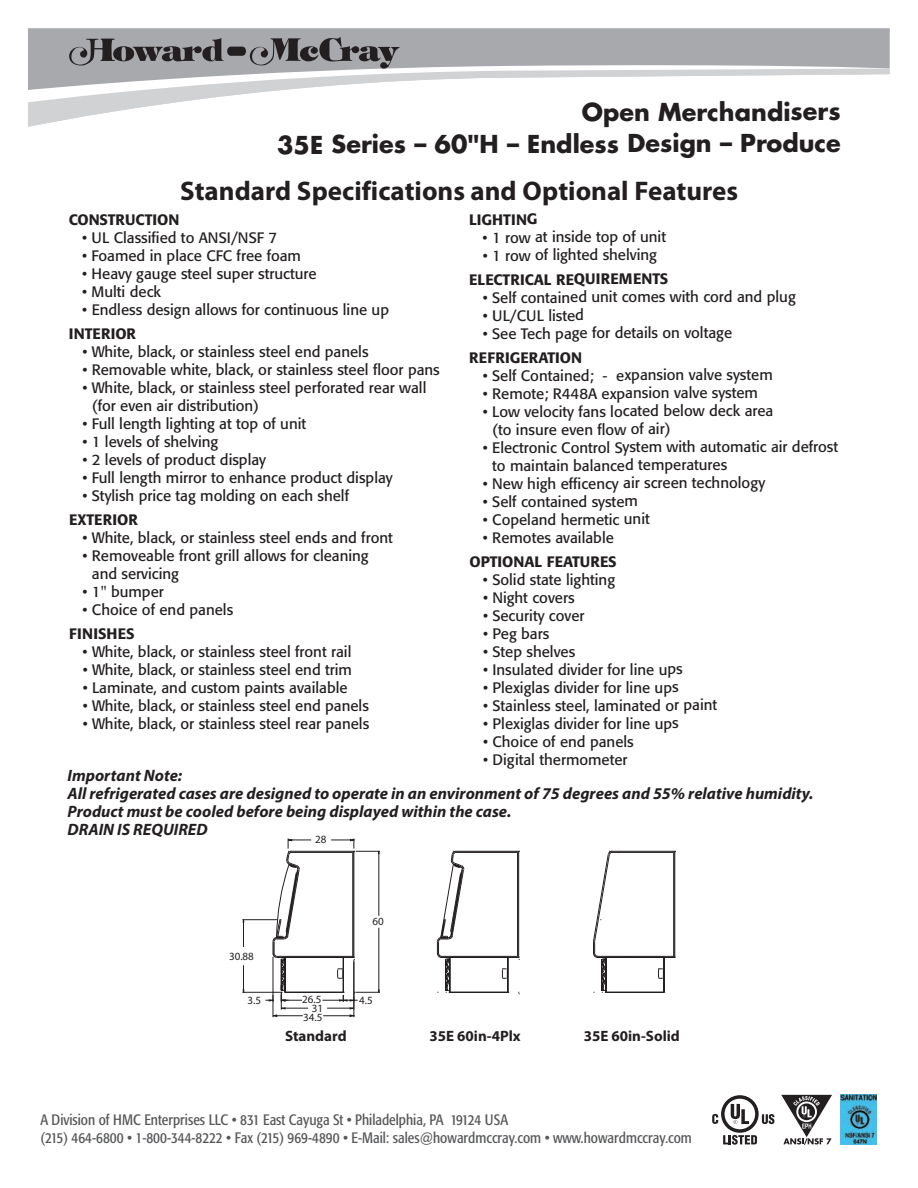
<style>
.page{position:relative;width:918px;height:1188px;background:#fff}
.page>*{position:absolute;margin:0;border:0;box-sizing:border-box;transform-origin:0 0}
.t1{font:700 27px "Myriad Pro";color:#231f20}
.t2{font:700 24px/32px "Futura";letter-spacing:-.005em;color:#231f20;text-align:right}
.t3{font:italic 700 16.5px/18px "Myriad Pro";color:#231f20}
.t4{font:15px/18px "Formata";color:#231f20}
.t5{font:condensed 15px/18px "Formata";color:#57585a}
.t6{font:500 15px "Formata";color:#231f20}
.t7{font:700 15px "Myriad Pro";color:#231f20}
.t8{font:500 15px "Formata";letter-spacing:.02em;color:#231f20}
.t9{font:10.95px "Myriad";color:#231f20}
</style>
<div class="page">
<hr style="left:291px;top:851px;width:63px;height:1px;background:#231f20">
<hr style="left:276px;top:957px;width:78px;height:1px;background:#231f20">
<hr style="left:291px;top:852px;width:62px;height:1px;background:#231f20">
<hr style="left:285px;top:992px;width:58px;height:1px;background:#231f20">
<hr style="left:276px;top:956px;width:77px;height:1px;background:#231f20">
<hr style="left:242px;top:992px;width:40px;height:1px;background:#231f20">
<hr style="left:242px;top:919px;width:36px;height:1px;background:#231f20">
<svg style="left:243px;top:919px;width:1px;height:28px"></svg>
<svg style="left:243px;top:965px;width:1px;height:28px"></svg>
<hr style="left:378px;top:928px;width:1px;height:62px;background:#231f20">
<hr style="left:378px;top:854px;width:1px;height:62px;background:#231f20">
<hr style="left:352px;top:852px;width:1px;height:104px;background:#231f20">
<hr style="left:353px;top:851px;width:1px;height:107px;background:#231f20">
<hr style="left:353px;top:960px;width:1px;height:42px;background:#231f20">
<svg style="left:322px;top:990px;width:58px;height:27px"></svg>
<hr style="left:343px;top:958px;width:1px;height:34px;background:#231f20">
<svg style="left:337px;top:968px;width:6px;height:11px"></svg>
<svg style="left:331px;top:838px;width:49px;height:16px"></svg>
<hr style="left:441px;top:957px;width:78px;height:1px;background:#231f20">
<hr style="left:456px;top:852px;width:62px;height:1px;background:#231f20">
<hr style="left:456px;top:851px;width:63px;height:1px;background:#231f20">
<hr style="left:450px;top:992px;width:58px;height:1px;background:#231f20">
<hr style="left:441px;top:956px;width:77px;height:1px;background:#231f20">
<hr style="left:507px;top:957px;width:1px;height:35px;background:#231f20">
<hr style="left:508px;top:958px;width:1px;height:34px;background:#231f20">
<svg style="left:502px;top:968px;width:5px;height:11px"></svg>
<svg style="left:265px;top:838px;width:46px;height:179px"></svg>
<svg style="left:437px;top:850px;width:28px;height:143px"></svg>
<svg style="left:516px;top:850px;width:160px;height:144px"></svg>
<img style="left:841px;top:1095px;width:35px;height:49px">
<svg style="left:781px;top:1095px;width:51px;height:50px"></svg>
<svg style="left:712px;top:1095px;width:62px;height:50px"></svg>
<svg style="left:28px;top:103px;width:143px;height:24px"></svg>
<svg style="left:28px;top:90px;width:253px;height:13px;fill:#d1d2d4"></svg>
<svg style="left:28px;top:28px;width:862px;height:62px;fill:#a8a9ad"></svg>
<svg style="left:69px;top:37px;width:331px;height:32px;background:#818083"></svg>
<h2 class="t2" style="left:277px;top:98px;width:565px">Open Merchandisers<br>35E Series – 60"H – Endless Design – Produce</h2>
<h1 class="t1" style="left:180px;top:181px;width:560px">Standard Specifications and Optional Features</h1>
<p class="t6" style="left:469px;top:213px;width:70px">LIGHTING</p>
<p class="t4" style="left:483px;top:229px;width:185px">• 1 row at inside top of unit</p>
<p class="t4" style="left:483px;top:247px;width:176px">• 1 row of lighted shelving</p>
<p class="t6" style="left:469px;top:273px;width:201px">ELECTRICAL REQUIREMENTS</p>
<p class="t4" style="left:483px;top:289px;width:315px">• Self contained unit comes with cord and plug</p>
<p class="t4" style="left:483px;top:308px;width:103px">• UL/CUL listed</p>
<p class="t4" style="left:483px;top:325px;width:251px">• See Tech page for details on voltage</p>
<p class="t6" style="left:469px;top:351px;width:114px">REFRIGERATION</p>
<p class="t4" style="left:483px;top:367px;width:292px">• Self Contained; - expansion valve system</p>
<p class="t4" style="left:483px;top:385px;width:277px">• Remote; R448A expansion valve system</p>
<p class="t4" style="left:492px;top:404px;width:283px;text-indent:-9px">• Low velocity fans located below deck area (to insure even flow of air)</p>
<p class="t4" style="left:492px;top:439px;width:347px;text-indent:-9px">• Electronic Control System with automatic air defrost to maintain balanced temperatures</p>
<p class="t4" style="left:483px;top:475px;width:284px">• New high efficency air screen technology</p>
<p class="t4" style="left:483px;top:494px;width:157px">• Self contained system</p>
<p class="t4" style="left:483px;top:512px;width:168px">• Copeland hermetic unit</p>
<p class="t4" style="left:483px;top:530px;width:132px">• Remotes available</p>
<p class="t6" style="left:469px;top:555px;width:149px">OPTIONAL FEATURES</p>
<p class="t4" style="left:483px;top:572px;width:134px">• Solid state lighting</p>
<p class="t4" style="left:483px;top:590px;width:93px">• Night covers</p>
<p class="t4" style="left:483px;top:608px;width:103px">• Security cover</p>
<p class="t4" style="left:483px;top:626px;width:68px">• Peg bars</p>
<p class="t4" style="left:483px;top:644px;width:94px">• Step shelves</p>
<p class="t4" style="left:483px;top:662px;width:201px">• Insulated divider for line ups</p>
<p class="t4" style="left:483px;top:680px;width:197px">• Plexiglas divider for line ups</p>
<p class="t4" style="left:483px;top:698px;width:236px">• Stainless steel, laminated or paint</p>
<p class="t4" style="left:483px;top:716px;width:197px">• Plexiglas divider for line ups</p>
<p class="t4" style="left:483px;top:734px;width:152px">• Choice of end panels</p>
<p class="t4" style="left:483px;top:752px;width:146px">• Digital thermometer</p>
<p class="t3" style="left:67px;top:768px;width:748px">Important Note:<br>All refrigerated cases are designed to operate in an environment of 75 degrees and 55% relative humidity.<br>Product must be cooled before being displayed within the case.<br>DRAIN IS REQUIRED</p>
<p class="t6" style="left:69px;top:213px;width:112px">CONSTRUCTION</p>
<p class="t4" style="left:82px;top:230px;width:197px">• UL Classified to ANSI/NSF 7</p>
<p class="t4" style="left:82px;top:248px;width:220px">• Foamed in place CFC free foam</p>
<p class="t4" style="left:82px;top:266px;width:236px">• Heavy gauge steel super structure</p>
<p class="t4" style="left:82px;top:284px;width:80px">• Multi deck</p>
<p class="t4" style="left:82px;top:302px;width:308px">• Endless design allows for continuous line up</p>
<p class="t6" style="left:69px;top:327px;width:69px">INTERIOR</p>
<p class="t4" style="left:82px;top:344px;width:288px">• White, black, or stainless steel end panels</p>
<p class="t4" style="left:82px;top:362px;width:359px">• Removable white, black, or stainless steel floor pans</p>
<p class="t4" style="left:92px;top:380px;width:336px;text-indent:-9px">• White, black, or stainless steel perforated rear wall (for even air distribution)</p>
<p class="t4" style="left:82px;top:416px;width:225px">• Full length lighting at top of unit</p>
<p class="t4" style="left:82px;top:434px;width:137px">• 1 levels of shelving</p>
<p class="t4" style="left:82px;top:452px;width:185px">• 2 levels of product display</p>
<p class="t4" style="left:82px;top:470px;width:312px">• Full length mirror to enhance product display</p>
<p class="t4" style="left:82px;top:488px;width:268px">• Stylish price tag molding on each shelf</p>
<p class="t6" style="left:69px;top:513px;width:70px">EXTERIOR</p>
<p class="t4" style="left:83px;top:530px;width:312px">• White, black, or stainless steel ends and front</p>
<p class="t4" style="left:92px;top:548px;width:278px;text-indent:-9px">• Removeable front grill allows for cleaning and servicing</p>
<p class="t4" style="left:83px;top:584px;width:83px">• 1" bumper</p>
<p class="t4" style="left:83px;top:602px;width:152px">• Choice of end panels</p>
<p class="t8" style="left:69px;top:627px;width:67px">FINISHES</p>
<p class="t4" style="left:83px;top:644px;width:270px">• White, black, or stainless steel front rail</p>
<p class="t4" style="left:83px;top:662px;width:271px">• White, black, or stainless steel end trim</p>
<p class="t4" style="left:83px;top:680px;width:267px">• Laminate, and custom paints available</p>
<p class="t4" style="left:83px;top:698px;width:288px">• White, black, or stainless steel end panels</p>
<p class="t4" style="left:83px;top:716px;width:288px">• White, black, or stainless steel rear panels</p>
<p class="t9" style="left:315px;top:835px;width:13px">28</p>
<p class="t9" style="left:229px;top:952px;width:26px">30.88</p>
<p class="t9" style="left:247px;top:996px;width:15px">3.5</p>
<p class="t9" style="left:302px;top:995px;width:21px">26.5</p>
<p class="t9" style="left:312px;top:1004px;width:13px">31</p>
<p class="t9" style="left:303px;top:1013px;width:21px">34.5</p>
<p class="t9" style="left:372px;top:917px;width:13px">60</p>
<p class="t9" style="left:359px;top:996px;width:15px">4.5</p>
<p class="t7" style="left:285px;top:1030px;width:63px">Standard</p>
<p class="t7" style="left:430px;top:1030px;width:93px">35E 60in-4Plx</p>
<p class="t7" style="left:584px;top:1030px;width:98px">35E 60in-Solid</p>
<p class="t5" style="left:40px;top:1112px;width:653px">A Division of HMC Enterprises LLC • 831 East Cayuga St • Philadelphia, PA 19124 USA<br>(215) 464-6800 • 1-800-344-8222 • Fax (215) 969-4890 • E-Mail: sales@howardmccray.com • www.howardmccray.com</p>
</div>
